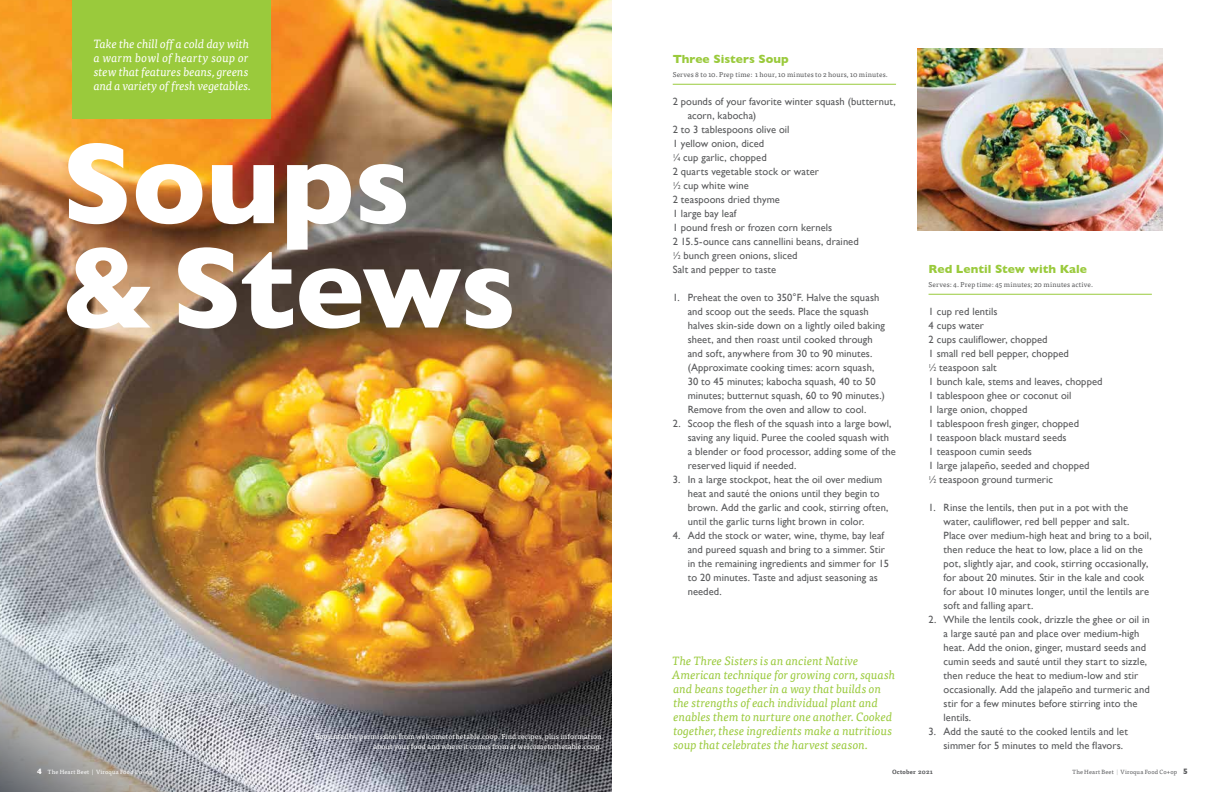
<style>
.page{position:relative;width:1224px;height:792px;background:#fff}
.page>*{position:absolute;margin:0;border:0;box-sizing:border-box;transform-origin:0 0}
.t1{font:800 116.9px/104.4px "Gill Sans";letter-spacing:-.01em;color:#fff}
.t2{font:italic 12px/14px "Tisa Pro";letter-spacing:-.005em;color:#9aca3c}
.t3{font:italic 12px/14px "Tisa Pro";letter-spacing:-.01em;color:#fff}
.t4{font:800 12px "Gill Sans";color:#9aca3c}
.t5{font:10.5px/14px "Gill Sans";letter-spacing:.005em;color:#58595b}
.t6{font:7.3px/10px "Tisa Pro";letter-spacing:.015em;color:#fff;text-align:right}
.t7{font:7px "Tisa Pro";letter-spacing:.02em;color:#58595b}
.t8{font:6px "Tisa Pro";letter-spacing:.03em;color:#fff}
.t9{font:6px "Tisa Pro";letter-spacing:.03em;color:#58595b}
.t10{font:700 6px "Tisa Pro";letter-spacing:.025em;color:#58595b}
.s1{font-size:5.8px}
.s2{font-family:"Gill Sans";font-weight:700;font-size:8px}
.s3{color:#b6b8b9}
</style>
<div class="page">
<img style="left:0;top:0;width:612px;height:792px">
<hr style="left:929px;top:294px;width:223px;height:1px;background:#9aca3c">
<img style="left:918px;top:49px;width:244px;height:181px">
<hr style="left:673px;top:84px;width:223px;height:1px;background:#9aca3c">
<div style="left:72px;top:0;width:198px;height:119px;background:#9aca3c"></div>
<svg style="left:0;top:617px;width:262px;height:175px;background:#b2b4b7"></svg>
<p class="t3" style="left:94px;top:36px;width:159px">Take the chill off a cold day with a warm bowl of hearty soup or stew that features beans, greens and a variety of fresh vegetables.</p>
<h1 class="t1" style="left:61px;top:131px;width:456px">Soups &amp; Stews</h1>
<p class="t6" style="left:315px;top:731px;width:288px">Reprinted by permission from welcometothetable.coop. Find recipes, plus information about your food and where it comes from at welcometothetable.coop.</p>
<p class="t4" style="left:673px;top:52px;width:118px">Three Sisters Soup</p>
<p class="t7" style="left:673px;top:69px;width:217px">Serves 8 to 10. Prep time: 1 hour, 10 minutes to 2 hours, 10 minutes.</p>
<p class="t5" style="left:673px;top:95px;width:224px">2 pounds of your favorite winter squash (butternut,</p>
<p class="t5" style="left:688px;top:109px;width:70px">acorn, kabocha)</p>
<p class="t5" style="left:673px;top:123px;width:118px">2 to 3 tablespoons olive oil</p>
<p class="t5" style="left:673px;top:137px;width:93px">1 yellow onion, diced</p>
<p class="t5" style="left:673px;top:151px;width:95px"><sup>1</sup>⁄<span class="s1">4</span> cup garlic, chopped</p>
<p class="t5" style="left:673px;top:165px;width:148px">2 quarts vegetable stock or water</p>
<p class="t5" style="left:673px;top:179px;width:78px"><sup>1</sup>⁄<span class="s1">2</span> cup white wine</p>
<p class="t5" style="left:673px;top:193px;width:109px">2 teaspoons dried thyme</p>
<p class="t5" style="left:673px;top:207px;width:65px">1 large bay leaf</p>
<p class="t5" style="left:673px;top:221px;width:161px">1 pound fresh or frozen corn kernels</p>
<p class="t5" style="left:673px;top:235px;width:188px">2 15.5-ounce cans cannellini beans, drained</p>
<p class="t5" style="left:673px;top:249px;width:126px"><sup>1</sup>⁄<span class="s1">2</span> bunch green onions, sliced</p>
<p class="t5" style="left:673px;top:263px;width:105px">Salt and pepper to taste</p>
<p class="t5" style="left:688px;top:291px;width:199px;text-indent:-15px">1. Preheat the oven to 350°F. Halve the squash and scoop out the seeds. Place the squash halves skin-side down on a lightly oiled baking sheet, and then roast until cooked through and soft, anywhere from 30 to 90 minutes. (Approximate cooking times: acorn squash, 30 to 45 minutes; kabocha squash, 40 to 50 minutes; butternut squash, 60 to 90 minutes.)<br>Remove from the oven and allow to cool.</p>
<p class="t5" style="left:688px;top:417px;width:210px;text-indent:-15px">2. Scoop the flesh of the squash into a large bowl, saving any liquid. Puree the cooled squash with a blender or food processor, adding some of the reserved liquid if needed.</p>
<p class="t5" style="left:688px;top:473px;width:202px;text-indent:-15px">3. In a large stockpot, heat the oil over medium heat and sauté the onions until they begin to brown. Add the garlic and cook, stirring often, until the garlic turns light brown in color.</p>
<p class="t5" style="left:688px;top:529px;width:203px;text-indent:-15px">4. Add the stock or water, wine, thyme, bay leaf and pureed squash and bring to a simmer. Stir in the remaining ingredients and simmer for 15 to 20 minutes. Taste and adjust seasoning as needed.</p>
<p class="t2" style="left:672px;top:653px;width:225px">The Three Sisters is an ancient Native American technique for growing corn, squash and beans together in a way that builds on the strengths of each individual plant and enables them to nurture one another. Cooked together, these ingredients make a nutritious soup that celebrates the harvest season.</p>
<p class="t4" style="left:929px;top:262px;width:160px">Red Lentil Stew with Kale</p>
<p class="t7" style="left:929px;top:279px;width:166px">Serves: 4. Prep time: 45 minutes; 20 minutes active.</p>
<p class="t5" style="left:929px;top:305px;width:175px">1 cup red lentils<br>4 cups water<br>2 cups cauliflower, chopped<br>1 small red bell pepper, chopped<br><sup>1</sup>⁄<span class="s1">2</span> teaspoon salt<br>1 bunch kale, stems and leaves, chopped<br>1 tablespoon ghee or coconut oil<br>1 large onion, chopped<br>1 tablespoon fresh ginger, chopped<br>1 teaspoon black mustard seeds<br>1 teaspoon cumin seeds<br>1 large jalapeño, seeded and chopped<br><sup>1</sup>⁄<span class="s1">2</span> teaspoon ground turmeric</p>
<p class="t5" style="left:944px;top:501px;width:210px;text-indent:-15px">1. Rinse the lentils, then put in a pot with the water, cauliflower, red bell pepper and salt.<br>Place over medium-high heat and bring to a boil, then reduce the heat to low, place a lid on the pot, slightly ajar, and cook, stirring occasionally, for about 20 minutes. Stir in the kale and cook for about 10 minutes longer, until the lentils are soft and falling apart.</p>
<p class="t5" style="left:944px;top:613px;width:208px;text-indent:-15px">2. While the lentils cook, drizzle the ghee or oil in a large sauté pan and place over medium-high heat. Add the onion, ginger, mustard seeds and cumin seeds and sauté until they start to sizzle, then reduce the heat to medium-low and stir occasionally. Add the jalapeño and turmeric and stir for a few minutes before stirring into the lentils.</p>
<p class="t5" style="left:944px;top:725px;width:186px;text-indent:-15px">3. Add the sauté to the cooked lentils and let simmer for 5 minutes to meld the flavors.</p>
<p class="t8" style="left:37px;top:767px;width:117px"><span class="s2">4</span> The Heart Beet | Viroqua Food Co+op</p>
<p class="t10" style="left:892px;top:767px;width:42px">October 2021</p>
<p class="t9" style="left:1073px;top:767px;width:117px">The Heart Beet <span class="s3">|</span> Viroqua Food Co+op <span class="s2">5</span></p>
</div>
